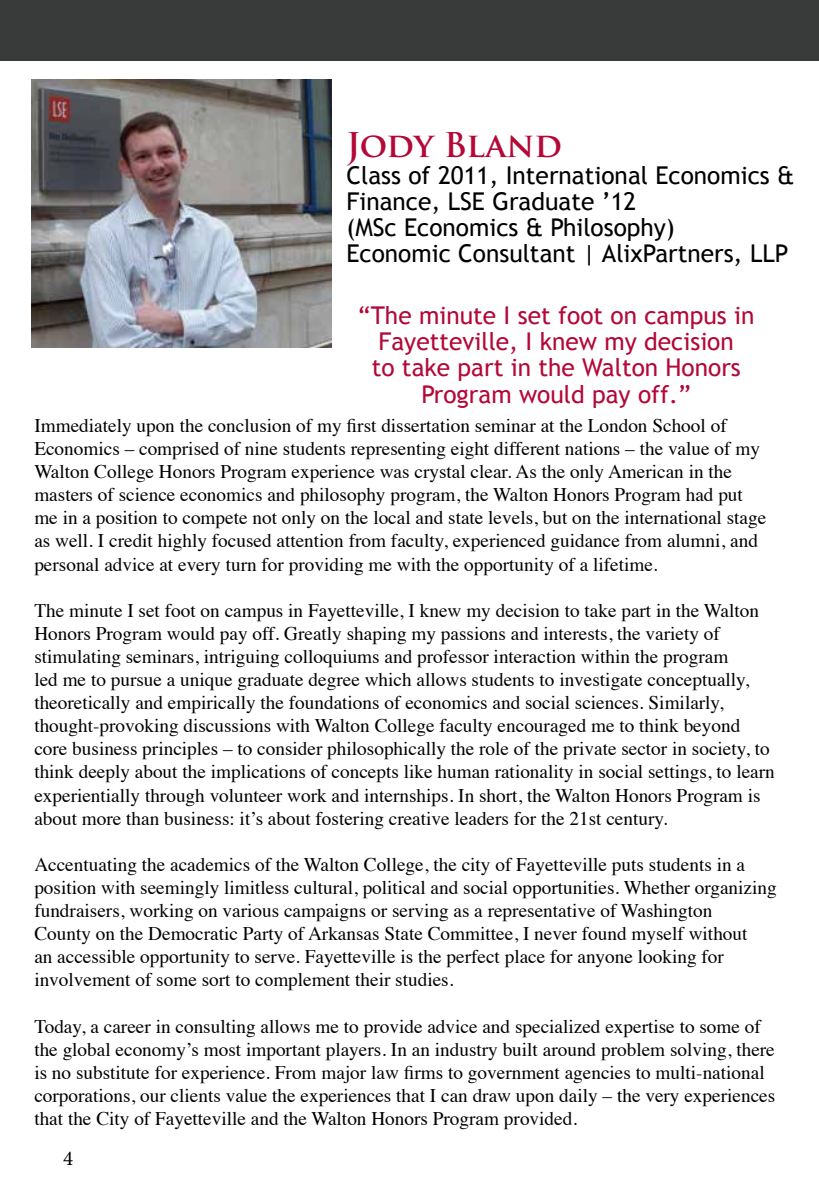
<style>
.page{position:relative;width:819px;height:1197px;background:#fff}
.page>*{position:absolute;margin:0;border:0;box-sizing:border-box;transform-origin:0 0}
.t1{font:700 33.25px "Trajan Pro";color:#b30838}
.t2{font:24.5px/26.2px "Trebuchet MS";color:#000}
.t3{font:24.5px/26.2px "Trebuchet MS";color:#b30838;text-align:center}
.t4{font:21px "Minion Pro";color:#000}
.t5{font:19.25px/23.1px "Times";color:#000}
</style>
<div class="page">
<div style="left:0;top:0;width:818px;height:61px;background:#383b3a"></div>
<img style="left:32px;top:79px;width:300px;height:269px">
<h1 class="t1" style="left:346px;top:125px;width:217px">Jody Bland</h1>
<p class="t2" style="left:346px;top:162px;width:449px">Class of 2011, International Economics &amp; Finance, LSE Graduate ’12<br>(MSc Economics &amp; Philosophy)<br>Economic Consultant | AlixPartners, LLP</p>
<p class="t3" style="left:358px;top:302px;width:398px">“The minute I set foot on campus in<br>Fayetteville, I knew my decision<br>to take part in the Walton Honors<br>Program would pay off.”</p>
<p class="t5" style="left:34px;top:412px;width:733px">Immediately upon the conclusion of my first dissertation seminar at the London School of Economics – comprised of nine students representing eight different nations – the value of my Walton College Honors Program experience was crystal clear. As the only American in the masters of science economics and philosophy program, the Walton Honors Program had put me in a position to compete not only on the local and state levels, but on the international stage as well. I credit highly focused attention from faculty, experienced guidance from alumni, and personal advice at every turn for providing me with the opportunity of a lifetime.</p>
<p class="t5" style="left:34px;top:597px;width:742px">The minute I set foot on campus in Fayetteville, I knew my decision to take part in the Walton Honors Program would pay off. Greatly shaping my passions and interests, the variety of stimulating seminars, intriguing colloquiums and professor interaction within the program<br>led me to pursue a unique graduate degree which allows students to investigate conceptually, theoretically and empirically the foundations of economics and social sciences. Similarly, thought-provoking discussions with Walton College faculty encouraged me to think beyond core business principles – to consider philosophically the role of the private sector in society, to think deeply about the implications of concepts like human rationality in social settings, to learn experientially through volunteer work and internships. In short, the Walton Honors Program is about more than business: it’s about fostering creative leaders for the 21st century.</p>
<p class="t5" style="left:34px;top:851px;width:744px">Accentuating the academics of the Walton College, the city of Fayetteville puts students in a position with seemingly limitless cultural, political and social opportunities. Whether organizing fundraisers, working on various campaigns or serving as a representative of Washington<br>County on the Democratic Party of Arkansas State Committee, I never found myself without<br>an accessible opportunity to serve. Fayetteville is the perfect place for anyone looking for involvement of some sort to complement their studies.</p>
<p class="t5" style="left:34px;top:1013px;width:742px">Today, a career in consulting allows me to provide advice and specialized expertise to some of the global economy’s most important players. In an industry built around problem solving, there is no substitute for experience. From major law firms to government agencies to multi-national corporations, our clients value the experiences that I can draw upon daily – the very experiences that the City of Fayetteville and the Walton Honors Program provided.</p>
<p class="t4" style="left:63px;top:1144px;width:12px">4</p>
</div>
